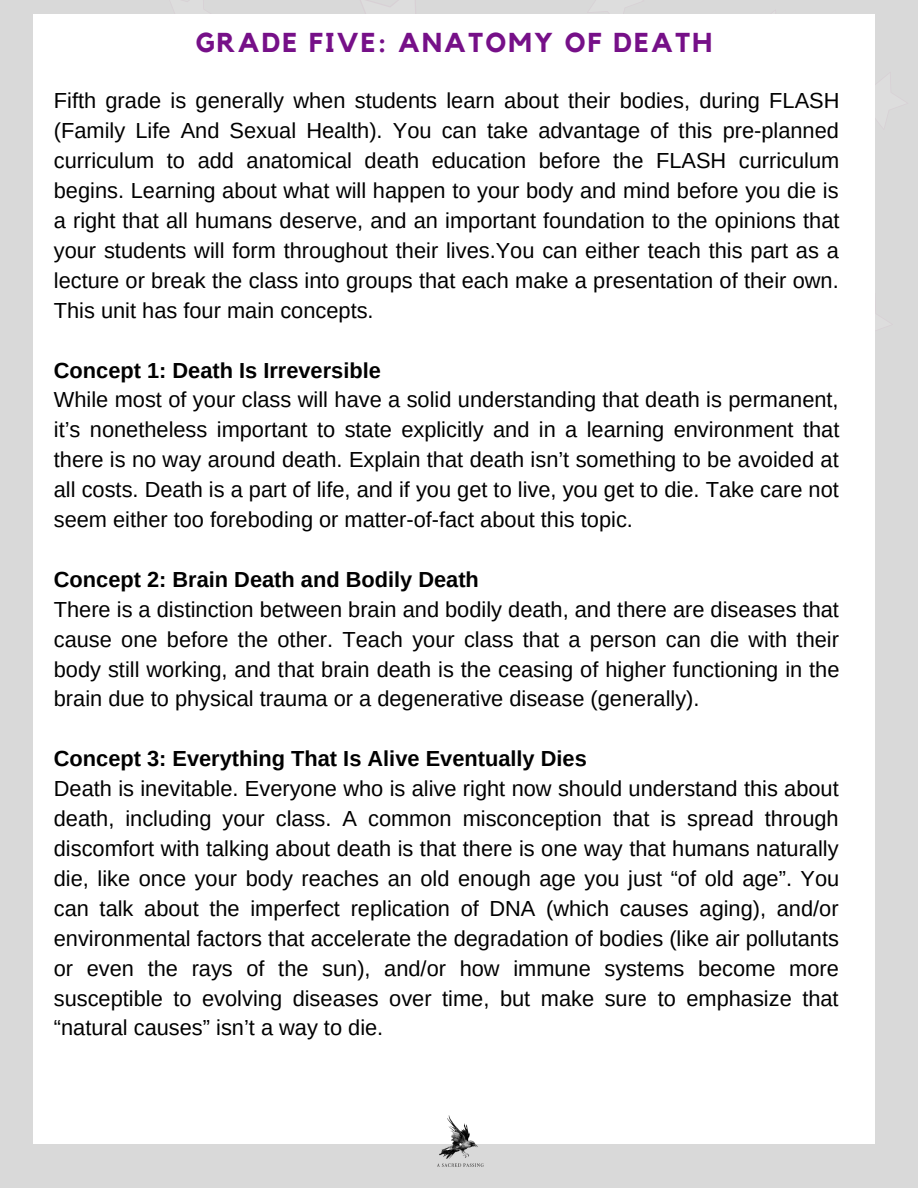
<style>
.page{position:relative;width:918px;height:1188px;background:#d9d9d9}
.page>*{position:absolute;margin:0;border:0;box-sizing:border-box;transform-origin:0 0}
.t1{font:700 27.3px "Kollektif";letter-spacing:.08em;color:#761088}
.t2{font:21.75px/29.8px "Arimo";color:#000;text-align:justify}
.t3{font:700 21.75px "Arimo";color:#000}
</style>
<div class="page">
<svg style="left:33px;top:114px;width:1px;height:75px"></svg>
<svg style="left:874px;top:60px;width:1px;height:75px"></svg>
<svg style="left:874px;top:281px;width:1px;height:75px"></svg>
<div style="left:34px;top:44px;width:840px;height:1079px;background:#fff"></div>
<div style="left:34px;top:14px;width:840px;height:75px;background:#fff"></div>
<div style="left:34px;top:1078px;width:840px;height:66px;background:#fff"></div>
<img style="left:437px;top:1115px;width:47px;height:52px">
<p class="t1" style="left:196px;top:30px;width:518px">GRADE FIVE: ANATOMY OF DEATH</p>
<p class="t2" style="left:54px;top:86px;width:787px">Fifth grade is generally when students learn about their bodies, during FLASH (Family Life And Sexual Health). You can take advantage of this pre-planned curriculum to add anatomical death education before the FLASH curriculum begins. Learning about what will happen to your body and mind before you die is a right that all humans deserve, and an important foundation to the opinions that your students will form throughout their lives.You can either teach this part as a lecture or break the class into groups that each make a presentation of their own.<br>This unit has four main concepts.</p>
<p class="t3" style="left:54px;top:358px;width:329px">Concept 1: Death Is Irreversible</p>
<p class="t2" style="left:54px;top:385px;width:787px">While most of your class will have a solid understanding that death is permanent, it’s nonetheless important to state explicitly and in a learning environment that there is no way around death. Explain that death isn’t something to be avoided at all costs. Death is a part of life, and if you get to live, you get to die. Take care not seem either too foreboding or matter-of-fact about this topic.</p>
<p class="t3" style="left:54px;top:567px;width:427px">Concept 2: Brain Death and Bodily Death</p>
<p class="t2" style="left:54px;top:594px;width:787px">There is a distinction between brain and bodily death, and there are diseases that cause one before the other. Teach your class that a person can die with their body still working, and that brain death is the ceasing of higher functioning in the brain due to physical trauma or a degenerative disease (generally).</p>
<p class="t3" style="left:54px;top:747px;width:534px">Concept 3: Everything That Is Alive Eventually Dies</p>
<p class="t2" style="left:54px;top:774px;width:787px">Death is inevitable. Everyone who is alive right now should understand this about death, including your class. A common misconception that is spread through discomfort with talking about death is that there is one way that humans naturally die, like once your body reaches an old enough age you just “of old age”. You can talk about the imperfect replication of DNA (which causes aging), and/or environmental factors that accelerate the degradation of bodies (like air pollutants or even the rays of the sun), and/or how immune systems become more susceptible to evolving diseases over time, but make sure to emphasize that “natural causes” isn’t a way to die.</p>
</div>
